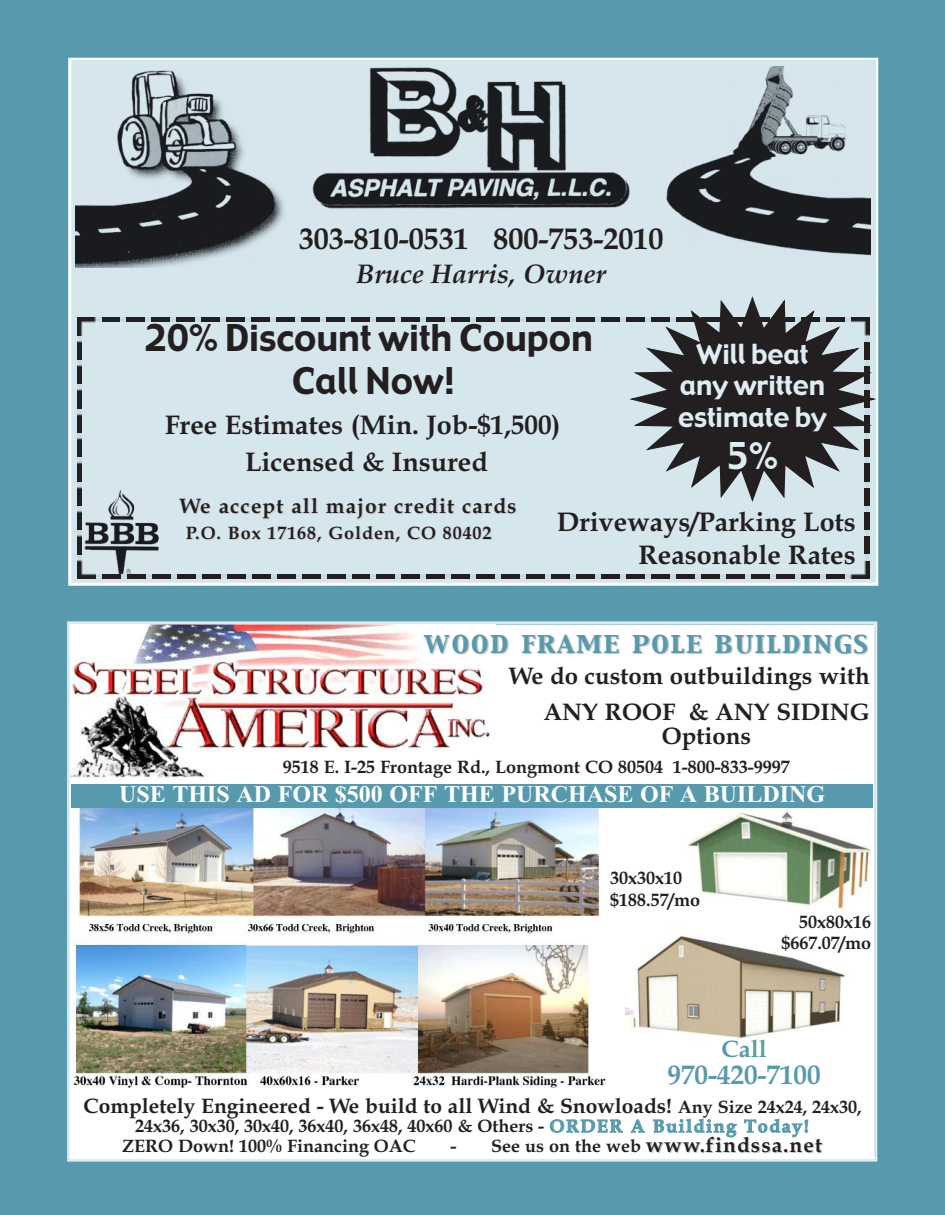
<style>
.page{position:relative;width:945px;height:1215px;background:#589aad}
.page>*{position:absolute;margin:0;border:0;box-sizing:border-box;transform-origin:0 0}
.t1{font:36px/43.2px "Gadget";color:#231f20;text-align:center}
.t2{font:36px "Gadget";color:#e0ecf3}
.t3{font:30px "Book Antiqua Bold TT";color:#231f20}
.t4{font:27px/37px "Book Antiqua Bold TT";color:#231f20;text-align:center}
.t5{font:27px/31.5px "Gadget";color:#e0ecf3;text-align:center}
.t6{font:27px "Capitals";letter-spacing:.05em;color:#589aad}
.t7{font:italic 700 27px "Book Antiqua";color:#231f20}
.t8{font:27px "Book Antiqua Bold TT";color:#589aad}
.t9{font:24px/36px "Book Antiqua Bold TT";color:#231f20;text-align:right}
.t10{font:700 24px "Times New Roman";color:#fff}
.t11{font:24px "Book Antiqua Bold TT";color:#589aad}
.t12{font:21px "Book Antiqua Bold TT";color:#231f20}
.t13{font:21px "Book Antiqua Bold TT";letter-spacing:.05em;color:#231f20}
.t14{font:700 21px "Book Antiqua";letter-spacing:.05em;color:#231f20}
.t15{font:18px/21.6px "Book Antiqua Bold TT";color:#231f20}
.t16{font:700 18px "Book Antiqua";letter-spacing:.05em;color:#231f20}
.s1{font-size:18px}
.s2{color:#589aad}
</style>
<div class="page">
<div style="left:70px;top:625px;width:804px;height:533px;background:#fff"></div>
<img style="left:71px;top:626px;width:420px;height:153px">
<div style="left:72px;top:784px;width:801px;height:24px;background:#589aad"></div>
<img style="left:72px;top:808px;width:535px;height:280px">
<img style="left:687px;top:810px;width:184px;height:103px">
<img style="left:625px;top:935px;width:220px;height:104px">
<div style="left:71px;top:61px;width:804px;height:522px;background:#d6e6ed"></div>
<div style="left:68px;top:58px;width:810px;height:528px;border:3px solid #fff"></div>
<img style="left:76px;top:70px;width:209px;height:198px">
<img style="left:667px;top:66px;width:204px;height:190px">
<img style="left:312px;top:67px;width:318px;height:142px">
<img style="left:84px;top:490px;width:75px;height:84px">
<img style="left:77px;top:317px;width:25px;height:18px">
<img style="left:102px;top:317px;width:527px;height:5px">
<img style="left:865px;top:502px;width:4px;height:59px">
<img style="left:844px;top:561px;width:25px;height:18px">
<img style="left:95px;top:574px;width:749px;height:5px">
<img style="left:77px;top:554px;width:18px;height:25px">
<img style="left:77px;top:335px;width:5px;height:219px">
<svg style="left:629px;top:296px;width:246px;height:206px"></svg>
<p class="t3" style="left:299px;top:221px;width:366px">303-810-0531 800-753-2010</p>
<p class="t7" style="left:356px;top:258px;width:251px">Bruce Harris, Owner</p>
<p class="t1" style="left:144px;top:317px;width:450px">20% Discount with Coupon<br>Call Now!</p>
<p class="t4" style="left:165px;top:406px;width:397px">Free Estimates (Min. Job-$1,500)<br>Licensed &amp; Insured</p>
<p class="t14" style="left:180px;top:494px;width:338px">We accept all major credit cards</p>
<p class="t16" style="left:186px;top:522px;width:307px">P.O. Box 17168, Golden, CO 80402</p>
<p class="t5" style="left:678px;top:339px;width:150px">Will beat any written estimate by</p>
<p class="t2" style="left:727px;top:435px;width:53px">5%</p>
<p class="t4" style="left:557px;top:506px;width:300px;line-height:32.4px;text-align:right">Driveways/Parking Lots<br>Reasonable Rates</p>
<p class="t6" style="left:424px;top:628px;width:446px">WOOD FRAME POLE BUILDINGS</p>
<p class="t9" style="left:509px;top:658px;width:362px">We do custom outbuildings with<br>ANY ROOF &amp; ANY SIDING</p>
<p class="t9" style="left:662px;top:718px;width:91px">Options</p>
<p class="t15" style="left:283px;top:756px;width:509px">9518 E. I-25 Frontage Rd., Longmont CO 80504 1-800-833-9997</p>
<p class="t10" style="left:119px;top:780px;width:708px">USE THIS AD FOR $500 OFF THE PURCHASE OF A BUILDING</p>
<p class="t15" style="left:610px;top:867px;width:91px">30x30x10 $188.57/mo</p>
<p class="t15" style="left:781px;top:911px;width:91px;text-align:right">50x80x16 $667.07/mo</p>
<p class="t11" style="left:721px;top:1034px;width:47px">Call</p>
<p class="t8" style="left:668px;top:1059px;width:154px">970-420-7100</p>
<p class="t12" style="left:84px;top:1093px;width:780px">Completely Engineered - We build to all Wind &amp; Snowloads! <span class="s1">Any Size 24x24, 24x30,</span></p>
<p class="t15" style="left:122px;top:1117px;width:688px;line-height:19.5px;text-indent:13px">24x36, 30x30, 30x40, 36x40, 36x48, 40x60 &amp; Others - <span class="s2">ORDER A Building Today!<br></span>ZERO Down! 100% Financing OAC</p>
<p class="t13" style="left:451px;top:1132px;width:373px"><span class="s1">- See us on the web</span> www.findssa.net</p>
</div>
